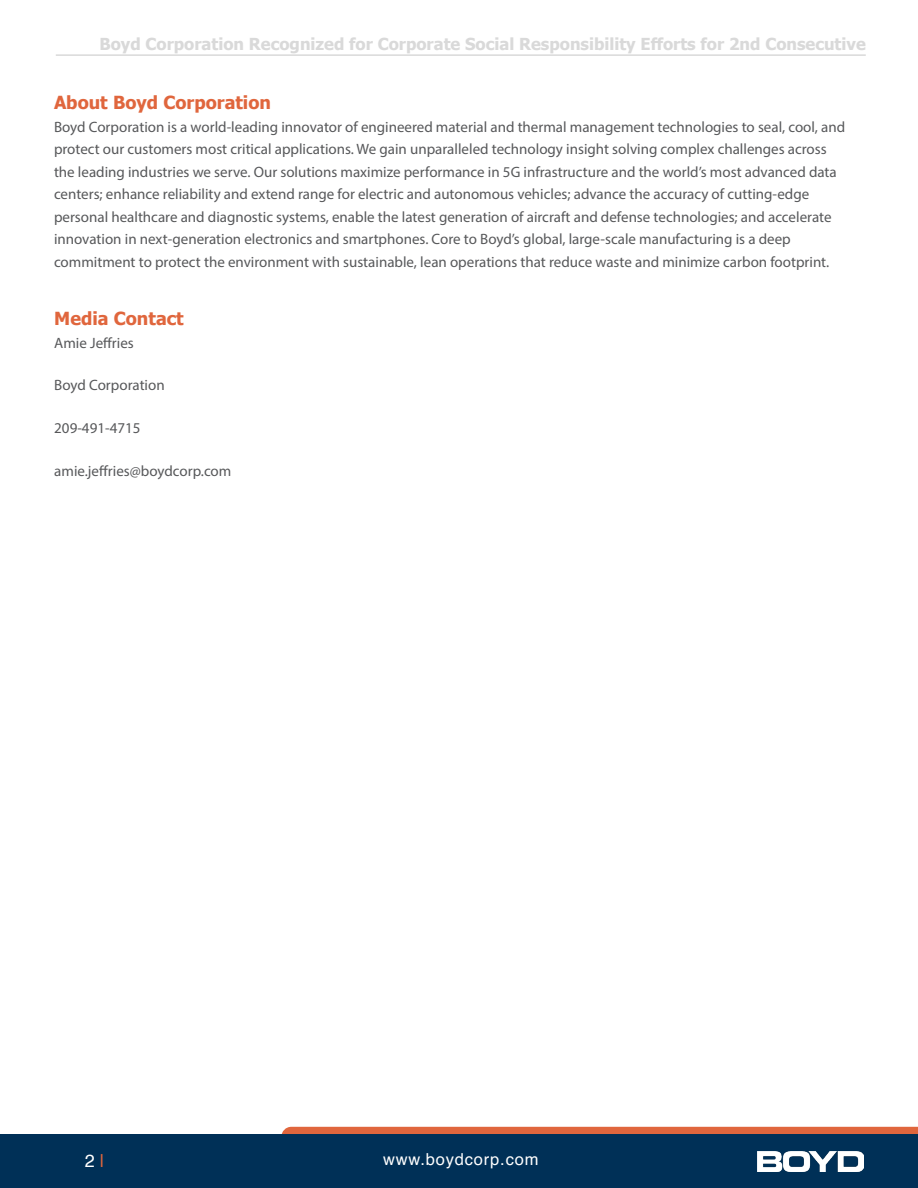
<style>
.page{position:relative;width:918px;height:1188px;background:#fff}
.page>*{position:absolute;margin:0;border:0;box-sizing:border-box;transform-origin:0 0}
.t1{font:700 18px "Tahoma";color:#e0663d}
.t2{font:18px "Helvetica";color:#fff}
.t3{font:700 16.5px "Tahoma";color:#d9d9d9}
.t4{font:16.5px "Helvetica";letter-spacing:.05em;color:#fff}
.t5{font:15px/22.5px "Myriad Pro";color:#57585a}
.s1{color:#e0663d}
</style>
<div class="page">
<div style="left:281px;top:1127px;width:637px;height:7px;background:#e0663d"></div>
<div style="left:0;top:1134px;width:918px;height:54px;background:#003057"></div>
<img style="left:758px;top:1151px;width:106px;height:20px">
<hr style="left:56px;top:54px;width:810px;height:2px;background:#d9d9d9">
<p class="t3" style="left:99px;top:32px;width:768px">Boyd Corporation Recognized for Corporate Social Responsibility Efforts for 2nd Consecutive</p>
<p class="t1" style="left:54px;top:90px;width:219px">About Boyd Corporation</p>
<p class="t5" style="left:54px;top:115px;width:793px">Boyd Corporation is a world-leading innovator of engineered material and thermal management technologies to seal, cool, and protect our customers most critical applications. We gain unparalleled technology insight solving complex challenges across the leading industries we serve. Our solutions maximize performance in 5G infrastructure and the world’s most advanced data centers; enhance reliability and extend range for electric and autonomous vehicles; advance the accuracy of cutting-edge personal healthcare and diagnostic systems, enable the latest generation of aircraft and defense technologies; and accelerate innovation in next-generation electronics and smartphones. Core to Boyd’s global, large-scale manufacturing is a deep commitment to protect the environment with sustainable, lean operations that reduce waste and minimize carbon footprint.</p>
<p class="t1" style="left:54px;top:306px;width:131px">Media Contact</p>
<p class="t5" style="left:54px;top:331px;width:81px">Amie Jeffries</p>
<p class="t5" style="left:54px;top:374px;width:112px">Boyd Corporation</p>
<p class="t5" style="left:54px;top:417px;width:88px">209-491-4715</p>
<p class="t5" style="left:54px;top:459px;width:179px">amie.jeffries@boydcorp.com</p>
<p class="t2" style="left:85px;top:1147px;width:21px">2 <span class="s1">|</span></p>
<p class="t4" style="left:383px;top:1147px;width:157px">www.boydcorp.com</p>
</div>
